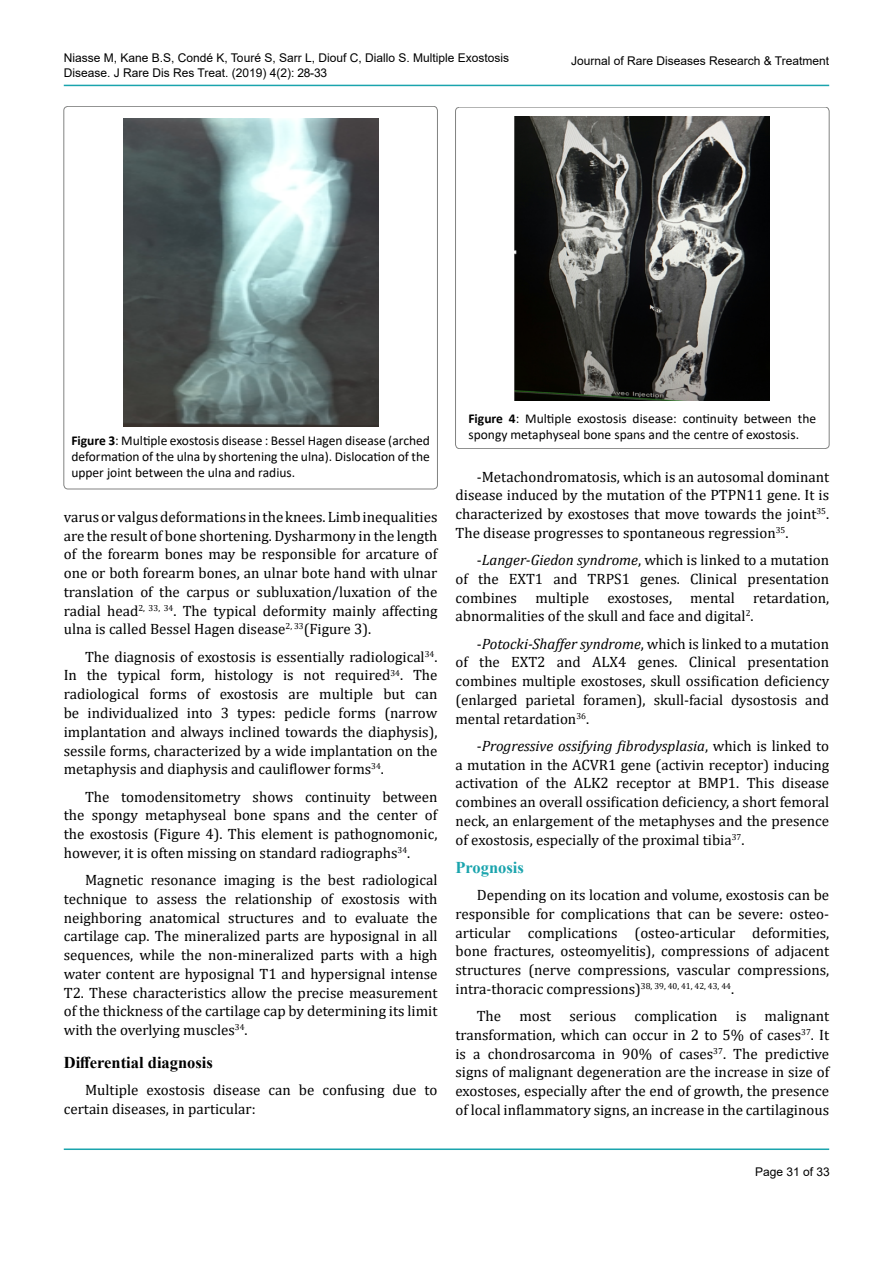
<style>
.page{position:relative;width:893px;height:1263px;background:#fff}
.page>*{position:absolute;margin:0;border:0;box-sizing:border-box;transform-origin:0 0}
.t1{font:700 16.5px "Times New Roman";color:#000}
.t2{font:700 16.5px "Times New Roman";color:#1aa4ad}
.t3{font:15px/18.8px "Cambria";color:#000;text-align:justify}
.t4{font:13.5px/16.2px "Calibri";color:#000;text-align:justify}
.t5{font:12px/14.4px "Arial";color:#000}
.s1{font-weight:700}
.s2{font-style:italic}
</style>
<div class="page">
<hr style="left:64px;top:1148px;width:765px;height:2px;background:#1aa4ad">
<hr style="left:64px;top:85px;width:765px;height:1px;background:#1aa4ad">
<div style="left:64px;top:106px;width:373px;height:383px;border:1px solid #000400;border-radius:4px"></div>
<img style="left:123px;top:118px;width:255px;height:308px">
<div style="left:455px;top:107px;width:374px;height:342px;border:1px solid #000400;border-radius:4px"></div>
<img style="left:515px;top:117px;width:255px;height:284px">
<p class="t5" style="left:64px;top:51px;width:447px">Niasse M, Kane B.S, Condé K, Touré S, Sarr L, Diouf C, Diallo S. Multiple Exostosis<br>Disease. J Rare Dis Res Treat. (2019) 4(2): 28-33</p>
<p class="t5" style="left:571px;top:54px;width:260px">Journal of Rare Diseases Research &amp; Treatment</p>
<p class="t4" style="left:71px;top:432px;width:360px"><span class="s1">Figure 3</span>: Multiple exostosis disease : Bessel Hagen disease (arched deformation of the ulna by shortening the ulna). Dislocation of the upper joint between the ulna and radius.</p>
<p class="t3" style="left:64px;top:507px;width:375px">varus or valgus deformations in the knees. Limb inequalities are the result of bone shortening. Dysharmony in the length of the forearm bones may be responsible for arcature of one or both forearm bones, an ulnar bote hand with ulnar translation of the carpus or subluxation/luxation of the radial head<sup>2,</sup> <sup>33,</sup> <sup>34</sup>. The typical deformity mainly affecting ulna is called Bessel Hagen disease<sup>2,</sup> <sup>33</sup>(Figure 3).</p>
<p class="t3" style="left:64px;top:647px;width:375px;text-indent:21px">The diagnosis of exostosis is essentially radiological<sup>34</sup>.<br>In the typical form, histology is not required<sup>34</sup>. The radiological forms of exostosis are multiple but can be individualized into 3 types: pedicle forms (narrow implantation and always inclined towards the diaphysis), sessile forms, characterized by a wide implantation on the metaphysis and diaphysis and cauliflower forms<sup>34</sup>.</p>
<p class="t3" style="left:64px;top:787px;width:375px;text-indent:21px">The tomodensitometry shows continuity between the spongy metaphyseal bone spans and the center of the exostosis (Figure 4). This element is pathognomonic, however, it is often missing on standard radiographs<sup>34</sup>.</p>
<p class="t3" style="left:64px;top:870px;width:375px;text-indent:21px">Magnetic resonance imaging is the best radiological technique to assess the relationship of exostosis with neighboring anatomical structures and to evaluate the cartilage cap. The mineralized parts are hyposignal in all sequences, while the non-mineralized parts with a high water content are hyposignal T1 and hypersignal intense T2. These characteristics allow the precise measurement of the thickness of the cartilage cap by determining its limit with the overlying muscles<sup>34</sup>.</p>
<p class="t1" style="left:64px;top:1050px;width:151px">Differential diagnosis</p>
<p class="t3" style="left:64px;top:1080px;width:375px;text-indent:21px">Multiple exostosis disease can be confusing due to certain diseases, in particular:</p>
<p class="t4" style="left:468px;top:410px;width:349px"><span class="s1">Figure 4</span>: Multiple exostosis disease: continuity between the spongy metaphyseal bone spans and the centre of exostosis.</p>
<p class="t3" style="left:455px;top:467px;width:375px;text-indent:21px">-Metachondromatosis, which is an autosomal dominant disease induced by the mutation of the PTPN11 gene. It is characterized by exostoses that move towards the joint<sup>35</sup>.<br>The disease progresses to spontaneous regression<sup>35</sup>.</p>
<p class="t3" style="left:455px;top:550px;width:375px;text-indent:21px">-<span class="s2">Langer-Giedon syndrome</span>, which is linked to a mutation of the EXT1 and TRPS1 genes. Clinical presentation combines multiple exostoses, mental retardation, abnormalities of the skull and face and digital<sup>2</sup>.</p>
<p class="t3" style="left:455px;top:634px;width:375px;text-indent:21px">-<span class="s2">Potocki-Shaffer syndrome</span>, which is linked to a mutation of the EXT2 and ALX4 genes. Clinical presentation combines multiple exostoses, skull ossification deficiency (enlarged parietal foramen), skull-facial dysostosis and mental retardation<sup>36</sup>.</p>
<p class="t3" style="left:455px;top:736px;width:375px;text-indent:21px">-<span class="s2">Progressive ossifying fibrodysplasia</span>, which is linked to a mutation in the ACVR1 gene (activin receptor) inducing activation of the ALK2 receptor at BMP1. This disease combines an overall ossification deficiency, a short femoral neck, an enlargement of the metaphyses and the presence of exostosis, especially of the proximal tibia<sup>37</sup>.</p>
<p class="t2" style="left:455px;top:855px;width:70px">Prognosis</p>
<p class="t3" style="left:455px;top:886px;width:375px;text-indent:21px">Depending on its location and volume, exostosis can be responsible for complications that can be severe: osteo&shy;articular complications (osteo-articular deformities, bone fractures, osteomyelitis), compressions of adjacent structures (nerve compressions, vascular compressions, intra-thoracic compressions)<sup>38,</sup> <sup>39,</sup> <sup>40,</sup> <sup>41,</sup> <sup>42,</sup> <sup>43,</sup> <sup>44</sup>.</p>
<p class="t3" style="left:455px;top:1007px;width:375px;text-indent:21px">The most serious complication is malignant transformation, which can occur in 2 to 5% of cases<sup>37</sup>. It is a chondrosarcoma in 90% of cases<sup>37</sup>. The predictive signs of malignant degeneration are the increase in size of exostoses, especially after the end of growth, the presence of local inflammatory signs, an increase in the cartilaginous</p>
<p class="t5" style="left:755px;top:1165px;width:76px">Page 31 of 33</p>
</div>
